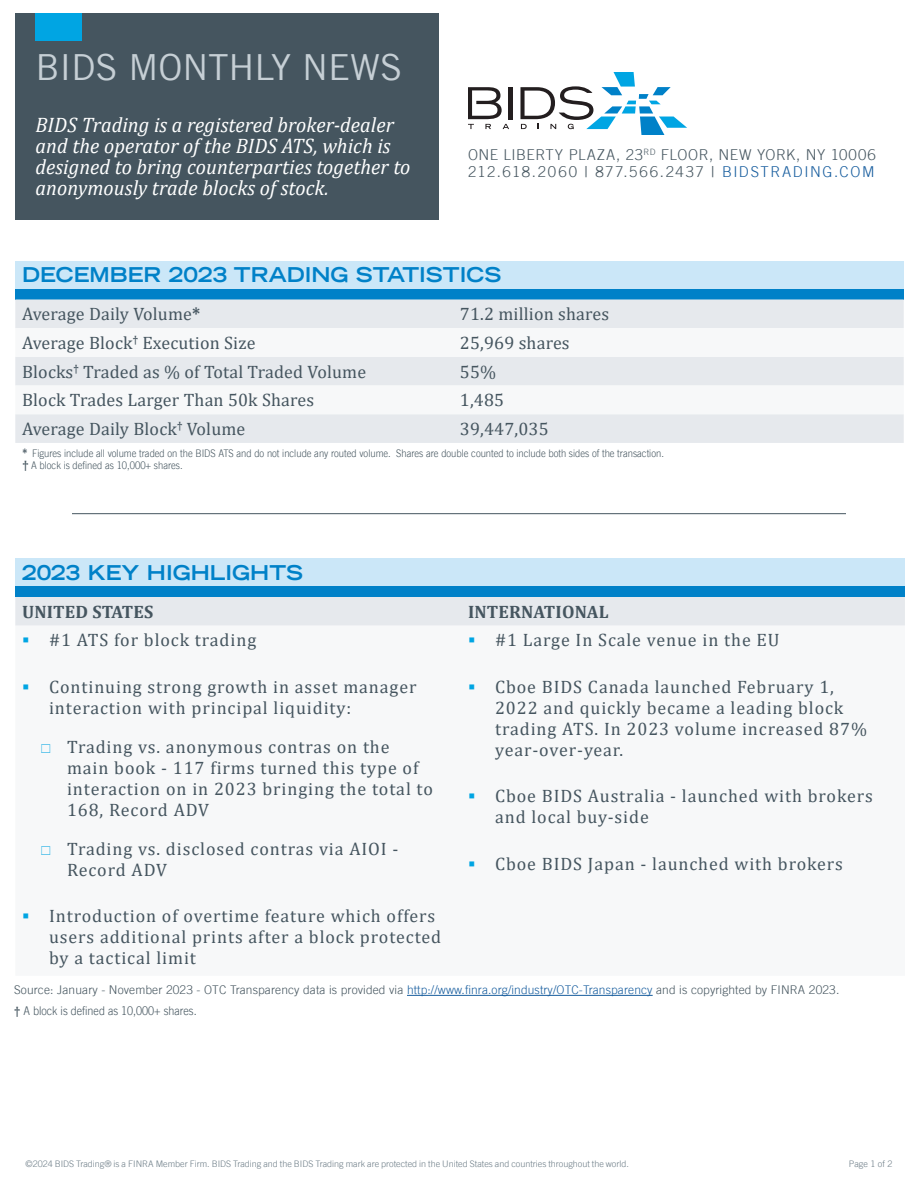
<style>
.page{position:relative;width:918px;height:1188px;background:#fff}
.page>*{position:absolute;margin:0;border:0;box-sizing:border-box;transform-origin:0 0}
.t1{font:36px "Trade Gothic LT";color:#c6cfd5}
.t2{font:italic 21px/21px "Cambria";letter-spacing:.005em;color:#fff;scale:.96 1}
.t3{font:700 expanded 20.25px "Trade Gothic LT";color:#0081c8}
.t4{font:18px/21px "Cambria";letter-spacing:.05em;color:#45555f}
.t5{font:18px "Cambria";letter-spacing:.01em;color:#45555f}
.t6{font:18px "Cambria Math";letter-spacing:.01em;color:#45555f}
.t7{font:700 18px "Cambria";letter-spacing:.01em;color:#45555f}
.t8{font:300 15px/16.5px "Trade Gothic LT";letter-spacing:.075em;color:#45555f}
.t9{font:300 12px "Trade Gothic LT";letter-spacing:.01em;color:#45555f}
.t10{font:300 12px "Trade Gothic LT";letter-spacing:.01em;color:#45555f;scale:.9 1}
.t11{font:300 10.5px "Trade Gothic LT";color:#45555f;scale:.9 1}
.t12{font:300 9px "Trade Gothic LT";color:#6c7c86}
.s1{font-weight:400}
.s2{color:#175d9e}
.s3{font-weight:700}
.s4{font-family:"Cambria";font-weight:700;font-size:12px}
.s5{font-family:"Cambria";font-weight:700}
</style>
<div class="page">
<div style="left:15px;top:14px;width:423px;height:206px;background:#45555f"></div>
<div style="left:36px;top:14px;width:46px;height:27px;background:#00a5e3"></div>
<hr style="left:509px;top:87px;width:4px;height:32px;background:#231e1f">
<svg style="left:468px;top:87px;width:41px;height:42px"></svg>
<svg style="left:520px;top:72px;width:167px;height:63px"></svg>
<hr style="left:72px;top:513px;width:774px;height:1px;background:#45555f">
<div style="left:15px;top:261px;width:889px;height:28px;background:#cbe7f8"></div>
<div style="left:15px;top:289px;width:889px;height:10px;background:#0081c8"></div>
<div style="left:15px;top:299px;width:889px;height:144px;background:#e6e9ed"></div>
<svg style="left:15px;top:328px;width:889px;height:86px"></svg>
<hr style="left:407px;top:995px;width:246px;height:1px;background:#175d9e">
<div style="left:15px;top:558px;width:890px;height:29px;background:#cbe7f8"></div>
<div style="left:15px;top:587px;width:890px;height:10px;background:#0081c8"></div>
<div style="left:15px;top:597px;width:890px;height:29px;background:#e6e9ed"></div>
<p class="t1" style="left:36px;top:45px;width:368px">BIDS MONTHLY NEWS</p>
<p class="t2" style="left:36px;top:114px;width:392px">BIDS Trading is a registered broker-dealer and the operator of the BIDS ATS, which is designed to bring counterparties together to anonymously trade blocks of stock.</p>
<p class="t8" style="left:468px;top:146px;width:409px">ONE LIBERTY PLAZA, 23<sup>RD</sup> FLOOR, NEW YORK, NY 10006<br>212.618.2060 <span class="s1">|</span> 877.566.2437 <span class="s1">|</span> <span class="s2">BIDSTRADING.COM</span></p>
<p class="t3" style="left:22px;top:262px;width:481px">DECEMBER 2023 TRADING STATISTICS</p>
<p class="t5" style="left:22px;top:303px;width:180px">Average Daily Volume<span class="s3">*</span></p>
<p class="t5" style="left:460px;top:303px;width:151px">71.2 million shares</p>
<p class="t5" style="left:22px;top:332px;width:235px">Average Block<sup>†</sup> Execution Size</p>
<p class="t5" style="left:460px;top:332px;width:111px">25,969 shares</p>
<p class="t6" style="left:22px;top:361px;width:346px">Blocks<sup>†</sup> Traded as % of Total Traded Volume</p>
<p class="t4" style="left:460px;top:361px;width:38px">55%</p>
<p class="t5" style="left:22px;top:390px;width:294px">Block Trades Larger Than 50k Shares</p>
<p class="t4" style="left:460px;top:390px;width:46px">1,485</p>
<p class="t6" style="left:22px;top:418px;width:225px">Average Daily Block<sup>†</sup> Volume</p>
<p class="t4" style="left:460px;top:418px;width:90px">39,447,035</p>
<p class="t11" style="left:22px;top:447px;width:714px"><span class="s4">*</span> Figures include all volume traded on the BIDS ATS and do not include any routed volume. Shares are double counted to include both sides of the transaction.</p>
<p class="t11" style="left:22px;top:459px;width:180px"><span class="s4">†</span> A block is defined as 10,000+ shares.</p>
<p class="t3" style="left:22px;top:559px;width:283px">2023 KEY HIGHLIGHTS</p>
<p class="t7" style="left:22px;top:599px;width:133px">UNITED STATES</p>
<p class="t7" style="left:468px;top:599px;width:142px">INTERNATIONAL</p>
<p class="t4" style="left:49px;top:630px;width:209px">#1 ATS for block trading</p>
<p class="t4" style="left:49px;top:676px;width:369px">Continuing strong growth in asset manager interaction with principal liquidity:</p>
<p class="t4" style="left:67px;top:736px;width:367px">Trading vs. anonymous contras on the main book - 117 firms turned this type of interaction on in 2023 bringing the total to 168, Record ADV</p>
<p class="t4" style="left:67px;top:838px;width:333px">Trading vs. disclosed contras via AIOI -<br>Record ADV</p>
<p class="t4" style="left:49px;top:906px;width:394px">Introduction of overtime feature which offers users additional prints after a block protected by a tactical limit</p>
<p class="t4" style="left:495px;top:630px;width:286px">#1 Large In Scale venue in the EU</p>
<p class="t4" style="left:495px;top:676px;width:373px">Cboe BIDS Canada launched February 1, 2022 and quickly became a leading block trading ATS. In 2023 volume increased 87% year-over-year.</p>
<p class="t4" style="left:495px;top:786px;width:379px">Cboe BIDS Australia - launched with brokers and local buy-side</p>
<p class="t4" style="left:495px;top:853px;width:349px">Cboe BIDS Japan - launched with brokers</p>
<p class="t9" style="left:14px;top:983px;width:827px">Source: January - November 2023 - OTC Transparency data is provided via <span class="s2">http://www.finra.org/industry/OTC-Transparency</span> and is copyrighted by FINRA 2023.</p>
<p class="t10" style="left:14px;top:1004px;width:204px"><span class="s5">†</span> A block is defined as 10,000+ shares.</p>
<p class="t12" style="left:26px;top:1159px;width:605px">©2024 BIDS Trading® is a FINRA Member Firm. BIDS Trading and the BIDS Trading mark are protected in the United States and countries throughout the world.</p>
<p class="t12" style="left:849px;top:1159px;width:45px">Page 1 of 2</p>
</div>
